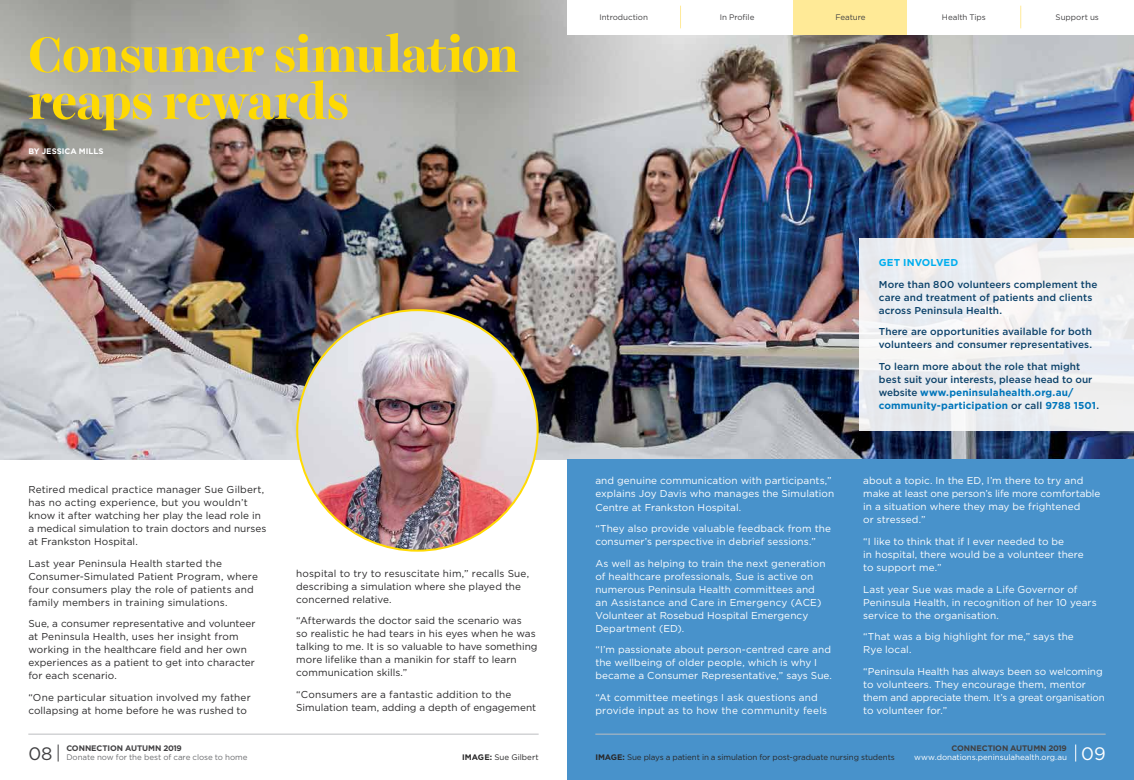
<style>
.page{position:relative;width:1134px;height:780px;background:#fff}
.page>*{position:absolute;margin:0;border:0;box-sizing:border-box;transform-origin:0 0}
.t1{font:700 50px/47px "Harriet Display";letter-spacing:-.015em;color:#ffda02}
.t2{font:18px "Gotham";color:#414042}
.t3{font:18px "Gotham";color:#fff}
.t4{font:10px/13px "Gotham";letter-spacing:.005em;color:#fff}
.t5{font:10px/13px "Gotham";letter-spacing:.01em;color:#292829}
.t6{font:500 10px/13px "Gotham";letter-spacing:.01em;color:#0c426a}
.t7{font:700 10px "Gotham";letter-spacing:.015em;color:#00aeef}
.t8{font:8px "Gotham";letter-spacing:-.01em;color:#292829}
.t9{font:8px "Gotham";letter-spacing:-.005em;color:#414042}
.t10{font:700 8px "Gotham";letter-spacing:-.01em;color:#414042}
.t11{font:8px "Gotham";letter-spacing:-.005em;color:#fff}
.t12{font:8px "Gotham";letter-spacing:-.005em;color:#6d6e71}
.t13{font:700 8px "Gotham";color:#fff}
.s1{font-weight:700;color:#0076bb}
.s2{font-weight:700}
</style>
<div class="page">
<img style="left:0;top:0;width:1134px;height:459px">
<div style="left:567px;top:0;width:567px;height:34px;background:#fff"></div>
<div style="left:567px;top:459px;width:567px;height:321px;background:#4892cb"></div>
<div style="left:794px;top:0;width:113px;height:34px;background:#ffea97"></div>
<svg style="left:680px;top:6px;width:1px;height:22px"></svg>
<svg style="left:1020px;top:6px;width:1px;height:22px"></svg>
<hr style="left:595px;top:733px;width:511px;height:1px;background:#bcbec0">
<img style="left:297px;top:310px;width:241px;height:240px;border-radius:120px">
<hr style="left:28px;top:733px;width:511px;height:1px;background:#bcbec0">
<svg style="left:1075px;top:744px;width:1px;height:17px"></svg>
<svg style="left:58px;top:744px;width:1px;height:17px"></svg>
<div style="left:859px;top:238px;width:275px;height:193px;background:linear-gradient(to right,#edeef1,#eff0f1)"></div>
<h1 class="t1" style="left:28px;top:31px;width:492px">Consumer simulation reaps rewards</h1>
<p class="t13" style="left:28px;top:145px;width:77px">BY JESSICA MILLS</p>
<p class="t5" style="left:28px;top:482px;width:240px">Retired medical practice manager Sue Gilbert, has no acting experience, but you wouldn’t know it after watching her play the lead role in a medical simulation to train doctors and nurses at Frankston Hospital.</p>
<p class="t5" style="left:28px;top:556px;width:231px">Last year Peninsula Health started the Consumer-Simulated Patient Program, where four consumers play the role of patients and family members in training simulations.</p>
<p class="t5" style="left:28px;top:616px;width:229px">Sue, a consumer representative and volunteer at Peninsula Health, uses her insight from working in the healthcare field and her own experiences as a patient to get into character for each scenario.</p>
<p class="t5" style="left:28px;top:690px;width:224px">“One particular situation involved my father collapsing at home before he was rushed to</p>
<p class="t5" style="left:296px;top:566px;width:234px">hospital to try to resuscitate him,” recalls Sue, describing a simulation where she played the concerned relative.</p>
<p class="t5" style="left:296px;top:614px;width:243px">“Afterwards the doctor said the scenario was<br>so realistic he had tears in his eyes when he was talking to me. It is so valuable to have something more lifelike than a manikin for staff to learn communication skills.”</p>
<p class="t5" style="left:296px;top:687px;width:242px">“Consumers are a fantastic addition to the<br>Simulation team, adding a depth of engagement</p>
<p class="t9" style="left:599px;top:12px;width:50px">Introduction</p>
<p class="t9" style="left:720px;top:12px;width:36px">In Profile</p>
<p class="t9" style="left:835px;top:12px;width:32px">Feature</p>
<p class="t9" style="left:942px;top:12px;width:45px">Health Tips</p>
<p class="t9" style="left:1056px;top:12px;width:45px">Support us</p>
<p class="t7" style="left:879px;top:256px;width:81px">GET INVOLVED</p>
<p class="t6" style="left:879px;top:277px;width:220px">More than 800 volunteers complement the care and treatment of patients and clients across Peninsula Health.</p>
<p class="t6" style="left:879px;top:325px;width:215px">There are opportunities available for both volunteers and consumer representatives.</p>
<p class="t6" style="left:879px;top:359px;width:222px">To learn more about the role that might best suit your interests, please head to our website <span class="s1">www.peninsulahealth.org.au/ community-participation</span> or call <span class="s1">9788 1501</span>.</p>
<p class="t4" style="left:595px;top:474px;width:240px">and genuine communication with participants,” explains Joy Davis who manages the Simulation<br>Centre at Frankston Hospital.</p>
<p class="t4" style="left:595px;top:521px;width:237px">“They also provide valuable feedback from the consumer’s perspective in debrief sessions.”</p>
<p class="t4" style="left:595px;top:556px;width:232px">As well as helping to train the next generation of healthcare professionals, Sue is active on numerous Peninsula Health committees and an Assistance and Care in Emergency (ACE)<br>Volunteer at Rosebud Hospital Emergency Department (ED).</p>
<p class="t4" style="left:595px;top:642px;width:238px">“I’m passionate about person-centred care and the wellbeing of older people, which is why I became a Consumer Representative,” says Sue.</p>
<p class="t4" style="left:595px;top:690px;width:233px">“At committee meetings I ask questions and provide input as to how the community feels</p>
<p class="t4" style="left:863px;top:474px;width:239px">about a topic. In the ED, I’m there to try and make at least one person’s life more comfortable in a situation where they may be frightened<br>or stressed.”</p>
<p class="t4" style="left:863px;top:534px;width:222px">“I like to think that if I ever needed to be<br>in hospital, there would be a volunteer there to support me.”</p>
<p class="t4" style="left:863px;top:582px;width:235px">Last year Sue was made a Life Governor of<br>Peninsula Health, in recognition of her 10 years service to the organisation.</p>
<p class="t4" style="left:863px;top:629px;width:212px">“That was a big highlight for me,” says the<br>Rye local.</p>
<p class="t4" style="left:863px;top:664px;width:243px">“Peninsula Health has always been so welcoming to volunteers. They encourage them, mentor them and appreciate them. It’s a great organisation to volunteer for.”</p>
<p class="t10" style="left:66px;top:743px;width:117px">CONNECTION AUTUMN 2019</p>
<p class="t12" style="left:66px;top:752px;width:183px">Donate now for the best of care close to home</p>
<p class="t10" style="left:951px;top:743px;width:117px">CONNECTION AUTUMN 2019</p>
<h2 class="t2" style="left:28px;top:742px;width:26px">08</h2>
<p class="t11" style="left:914px;top:752px;width:154px">www.donations.peninsulahealth.org.au</p>
<h2 class="t3" style="left:1081px;top:742px;width:26px">09</h2>
<p class="t8" style="left:595px;top:752px;width:301px"><span class="s2">IMAGE:</span> Sue plays a patient in a simulation for post-graduate nursing students</p>
<p class="t8" style="left:462px;top:752px;width:78px"><span class="s2">IMAGE:</span> Sue Gilbert</p>
</div>
